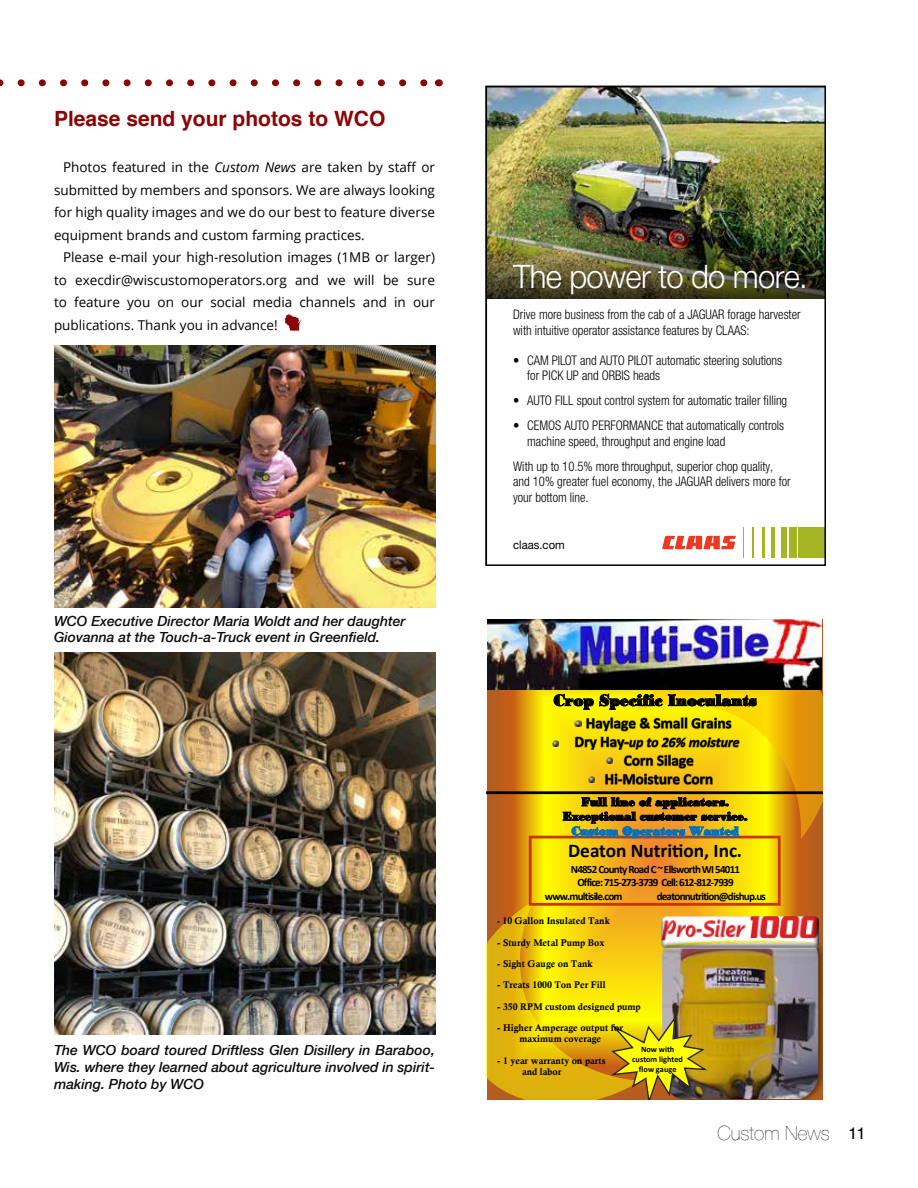
<style>
.page{position:relative;width:918px;height:1188px;background:#fff}
.page>*{position:absolute;margin:0;border:0;box-sizing:border-box;transform-origin:0 0}
.t1{font:300 32.4px "CLAAS Helvetica Neue";letter-spacing:-.02em;color:#fff;scale:.96 1}
.t2{font:700 21px "Helvetica";color:#8b0304}
.t3{font:700 19.5px "Calibri";color:#000}
.t4{font:200 19.5px "Helvetica Neue";color:#000}
.t5{font:900 16.65px "Bodoni MT";color:#000}
.t6{font:italic 500 13.95px/16.8px "Helvetica Neue";color:#000}
.t7{font:13.5px/22.5px "Open Sans";color:#000;text-align:justify}
.t8{font:300 condensed 13.2px/15.5px "CLAAS Helvetica Neue";color:#000;scale:.96 1}
.t9{font:900 12.45px/14.4px "Bodoni MT";color:#000;text-align:center}
.t10{font:900 12.45px "Bodoni MT";color:#0070c0}
.t11{font:11.85px "CLAAS Helvetica Neue";color:#000;scale:.96 1}
.t12{font:700 11.1px "Calibri";letter-spacing:-.075em;color:#000}
.t13{font:700 9.6px/11.6px "Calisto MT";color:#000;text-align:center}
.t14{font:700 8.25px/10.2px "Calibri";color:#000;text-align:center}
.s1{font-style:italic}
.s2{font-size:8.25px}
.s3{font-family:"Helvetica";font-weight:400;font-size:16.8px}
</style>
<div class="page">
<img style="left:488px;top:89px;width:335px;height:469px">
<div style="left:485px;top:86px;width:341px;height:480px;border:2px solid #000"></div>
<svg style="left:0;top:79px;width:428px;height:7px"></svg>
<img style="left:54px;top:346px;width:381px;height:262px">
<svg style="left:487px;top:620px;width:335px;height:306px;background:#e5ab13"></svg>
<img style="left:818px;top:926px;width:4px;height:173px">
<img style="left:710px;top:982px;width:108px;height:117px">
<img style="left:487px;top:620px;width:334px;height:70px">
<svg style="left:552px;top:741px;width:6px;height:6px"></svg>
<img style="left:574px;top:633px;width:248px;height:206px">
<img style="left:623px;top:773px;width:90px;height:12px">
<div style="left:529px;top:836px;width:252px;height:70px;border:3px solid #c30"></div>
<hr style="left:572px;top:836px;width:167px;height:1px;background:#0070c0">
<svg style="left:486px;top:901px;width:224px;height:198px;background:#e2bc12"></svg>
<hr style="left:486px;top:791px;width:336px;height:3px;background:#000">
<img style="left:660px;top:947px;width:160px;height:35px">
<img style="left:662px;top:917px;width:157px;height:31px">
<svg style="left:285px;top:314px;width:16px;height:17px"></svg>
<img style="left:54px;top:653px;width:381px;height:382px">
<h2 class="t2" style="left:54px;top:102px;width:333px">Please send your photos to WCO</h2>
<p class="t7" style="left:54px;top:156px;width:383px;text-indent:9px">Photos featured in the <span class="s1">Custom News</span> are taken by staff or submitted by members and sponsors. We are always looking for high quality images and we do our best to feature diverse equipment brands and custom farming practices.</p>
<p class="t7" style="left:54px;top:246px;width:383px;text-indent:9px">Please e-mail your high-resolution images (1MB or larger) to execdir@wiscustomoperators.org and we will be sure to feature you on our social media channels and in our publications. Thank you in advance!</p>
<p class="t6" style="left:54px;top:611px;width:353px">WCO Executive Director Maria Woldt and her daughter<br>Giovanna at the Touch-a-Truck event in Greenfield.</p>
<p class="t6" style="left:54px;top:1041px;width:383px;text-align:justify">The WCO board toured Driftless Glen Disillery in Baraboo, Wis. where they learned about agriculture involved in spirit&shy;making. Photo by WCO</p>
<h1 class="t1" style="left:513px;top:256px;width:308px">The power to do more.</h1>
<p class="t8" style="left:513px;top:307px;width:301px;line-height:15.9px">Drive more business from the cab of a JAGUAR forage harvester with intuitive operator assistance features by CLAAS:</p>
<p class="t8" style="left:527px;top:353px;width:267px;text-indent:-14px">• CAM PILOT and AUTO PILOT automatic steering solutions for PICK UP and ORBIS heads</p>
<p class="t8" style="left:513px;top:393px;width:287px">• AUTO FILL spout control system for automatic trailer filling</p>
<p class="t8" style="left:527px;top:418px;width:269px;text-indent:-14px">• CEMOS AUTO PERFORMANCE that automatically controls machine speed, throughput and engine load</p>
<p class="t8" style="left:513px;top:459px;width:291px">With up to 10.5% more throughput, superior chop quality, and 10% greater fuel economy, the JAGUAR delivers more for your bottom line.</p>
<p class="t11" style="left:513px;top:537px;width:55px">claas.com</p>
<p class="t5" style="left:554px;top:690px;width:205px">Crop Specific Inoculants</p>
<p class="t9" style="left:563px;top:795px;width:186px">Full line of applicators.<br>Exceptional customer service.</p>
<p class="t10" style="left:572px;top:824px;width:169px">Custom Operators Wanted</p>
<h3 class="t3" style="left:568px;top:837px;width:176px">Deaton Nutrition, Inc.</h3>
<p class="t12" style="left:571px;top:861px;width:171px">N4852 County Road C ~ Ellsworth WI 54011</p>
<p class="t12" style="left:577px;top:875px;width:158px">Office: 715-273-3739 Cell: 612-812-7939</p>
<p class="t12" style="left:545px;top:888px;width:79px">www.multisile.com</p>
<p class="t12" style="left:657px;top:888px;width:111px">deatonnutrition@dishup.us</p>
<p class="t13" style="left:497px;top:915px;width:114px"><span class="s2">-</span> 10 Gallon Insulated Tank</p>
<p class="t13" style="left:497px;top:937px;width:109px">- Sturdy Metal Pump Box</p>
<p class="t13" style="left:497px;top:958px;width:97px">- Sight Gauge on Tank</p>
<p class="t13" style="left:497px;top:979px;width:110px">- Treats 1000 Ton Per Fill</p>
<p class="t13" style="left:497px;top:1000px;width:145px">- 350 RPM custom designed pump</p>
<p class="t13" style="left:497px;top:1022px;width:127px">- Higher Amperage output for maximum coverage</p>
<p class="t13" style="left:522px;top:1055px;width:85px;text-align:left;text-indent:-25px">- 1 year warranty on parts and labor</p>
<p class="t14" style="left:632px;top:1044px;width:52px">Now with custom lighted flow gauge</p>
<h3 class="t4" style="left:717px;top:1118px;width:150px">Custom News <span class="s3">11</span></h3>
</div>
